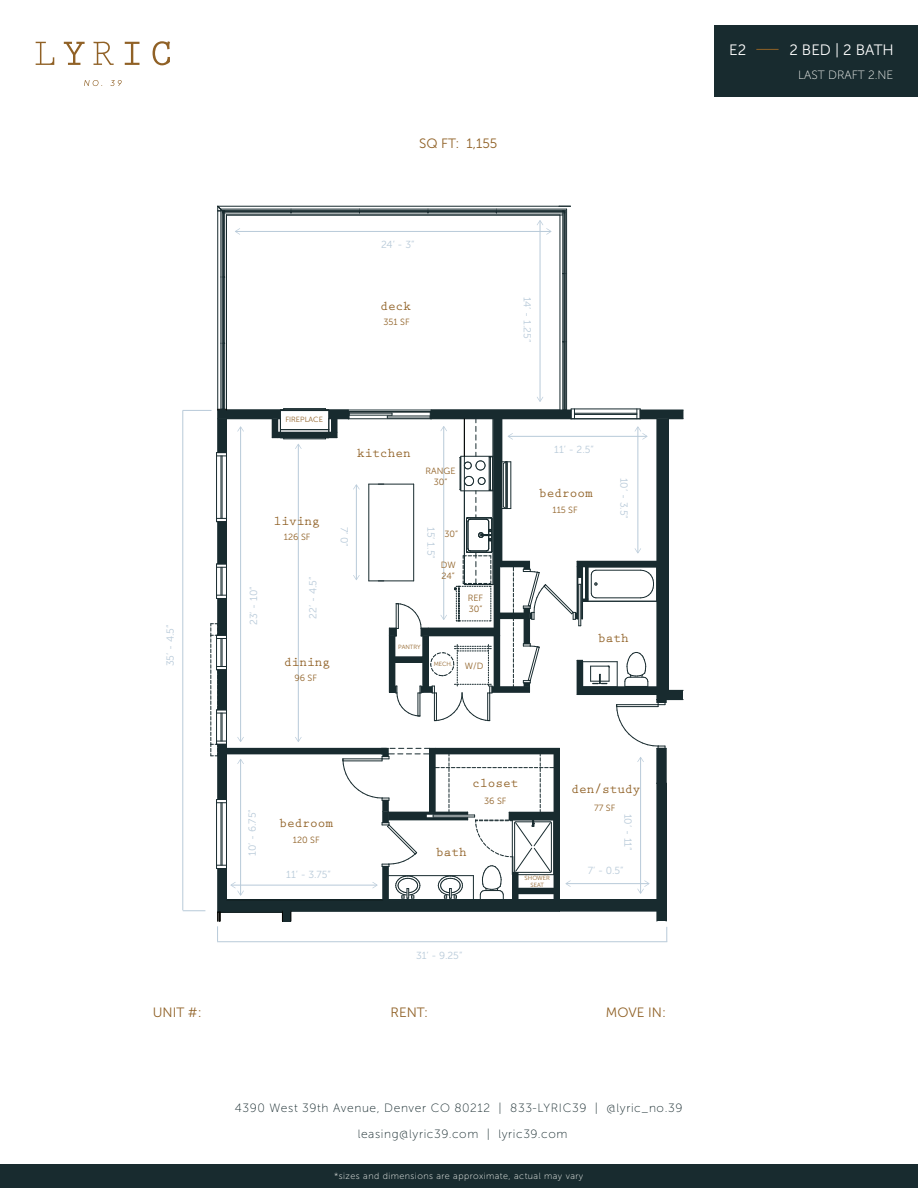
<style>
.page{position:relative;width:918px;height:1188px;background:#fff}
.page>*{position:absolute;margin:0;border:0;box-sizing:border-box;transform-origin:0 0}
.t1{font:15px "Museo Sans 300";color:#fff}
.t2{font:13.5px "Museo Sans 300";color:#906126}
.t3{font:700 12.75px "Prestige Elite Std";color:#906126}
.t4{font:12px "Museo Sans 100";letter-spacing:.05em;color:#182b2f}
.t5{font:12px "Museo Sans 100";color:#f7f9f5}
.t6{font:10.2px "Museo Sans 300";color:#b8cad9}
.t7{font:9px/10.8px "Museo Sans 300";color:#906126}
.t8{font:9px "Museo Sans 100";letter-spacing:.05em;color:#f7f9f5}
.t9{font:7.5px "Museo Sans 300";color:#906126}
.t10{font:6px/7.2px "Museo Sans 300";color:#906126;text-align:center}
</style>
<div class="page">
<div style="left:0;top:1164px;width:918px;height:24px;background:#182b2f"></div>
<div style="left:714px;top:25px;width:204px;height:71px;background:#182b2f"></div>
<svg style="left:756px;top:49px;width:23px;height:1px"></svg>
<svg style="left:36px;top:42px;width:18px;height:23px"></svg>
<svg style="left:64px;top:42px;width:21px;height:23px"></svg>
<svg style="left:94px;top:42px;width:20px;height:23px"></svg>
<svg style="left:125px;top:42px;width:14px;height:23px"></svg>
<svg style="left:153px;top:41px;width:17px;height:24px"></svg>
<svg style="left:84px;top:80px;width:18px;height:6px"></svg>
<svg style="left:110px;top:80px;width:12px;height:6px"></svg>
<hr style="left:226px;top:215px;width:337px;height:1px;background:#182b2f">
<hr style="left:218px;top:206px;width:341px;height:1px;background:#182b2f">
<hr style="left:560px;top:215px;width:1px;height:195px;background:#182b2f">
<hr style="left:226px;top:215px;width:1px;height:194px;background:#182b2f">
<hr style="left:217px;top:211px;width:1px;height:198px;background:#182b2f">
<hr style="left:224px;top:211px;width:1px;height:66px;background:#182b2f">
<hr style="left:224px;top:277px;width:1px;height:66px;background:#182b2f">
<hr style="left:224px;top:343px;width:1px;height:66px;background:#182b2f">
<hr style="left:221px;top:209px;width:1px;height:68px;background:#182b2f">
<hr style="left:221px;top:277px;width:1px;height:66px;background:#182b2f">
<hr style="left:221px;top:343px;width:1px;height:66px;background:#182b2f">
<hr style="left:222px;top:277px;width:1px;height:66px;background:#182b2f">
<hr style="left:223px;top:277px;width:1px;height:66px;background:#182b2f">
<hr style="left:222px;top:210px;width:1px;height:67px;background:#182b2f">
<hr style="left:223px;top:211px;width:1px;height:66px;background:#182b2f">
<hr style="left:222px;top:343px;width:1px;height:66px;background:#182b2f">
<hr style="left:223px;top:343px;width:1px;height:66px;background:#182b2f">
<hr style="left:223px;top:213px;width:68px;height:1px;background:#182b2f">
<svg style="left:217px;top:206px;width:8px;height:7px"></svg>
<hr style="left:221px;top:209px;width:70px;height:1px;background:#182b2f">
<hr style="left:496px;top:213px;width:69px;height:1px;background:#182b2f">
<hr style="left:428px;top:213px;width:68px;height:1px;background:#182b2f">
<hr style="left:359px;top:213px;width:69px;height:1px;background:#182b2f">
<hr style="left:291px;top:213px;width:68px;height:1px;background:#182b2f">
<hr style="left:291px;top:209px;width:68px;height:1px;background:#182b2f">
<hr style="left:359px;top:209px;width:69px;height:1px;background:#182b2f">
<hr style="left:428px;top:209px;width:68px;height:1px;background:#182b2f">
<hr style="left:496px;top:209px;width:71px;height:1px;background:#182b2f">
<hr style="left:223px;top:211px;width:68px;height:1px;background:#182b2f">
<hr style="left:222px;top:210px;width:69px;height:1px;background:#182b2f">
<hr style="left:291px;top:211px;width:68px;height:1px;background:#182b2f">
<hr style="left:291px;top:210px;width:68px;height:1px;background:#182b2f">
<hr style="left:359px;top:211px;width:69px;height:1px;background:#182b2f">
<hr style="left:359px;top:210px;width:69px;height:1px;background:#182b2f">
<hr style="left:428px;top:211px;width:68px;height:1px;background:#182b2f">
<hr style="left:428px;top:210px;width:68px;height:1px;background:#182b2f">
<hr style="left:563px;top:342px;width:1px;height:68px;background:#182b2f">
<hr style="left:566px;top:342px;width:1px;height:68px;background:#182b2f">
<hr style="left:563px;top:274px;width:1px;height:68px;background:#182b2f">
<hr style="left:566px;top:274px;width:1px;height:68px;background:#182b2f">
<hr style="left:565px;top:342px;width:1px;height:68px;background:#182b2f">
<hr style="left:564px;top:342px;width:1px;height:68px;background:#182b2f">
<hr style="left:565px;top:210px;width:1px;height:64px;background:#182b2f">
<hr style="left:496px;top:211px;width:68px;height:1px;background:#182b2f">
<hr style="left:496px;top:210px;width:69px;height:1px;background:#182b2f">
<hr style="left:564px;top:211px;width:1px;height:63px;background:#182b2f">
<hr style="left:563px;top:211px;width:1px;height:63px;background:#182b2f">
<svg style="left:559px;top:206px;width:12px;height:7px"></svg>
<hr style="left:566px;top:209px;width:1px;height:65px;background:#182b2f">
<hr style="left:565px;top:274px;width:1px;height:68px;background:#182b2f">
<hr style="left:564px;top:274px;width:1px;height:68px;background:#182b2f">
<hr style="left:284px;top:408px;width:41px;height:1px;background:#182b2f">
<hr style="left:182px;top:410px;width:1px;height:500px;background:#b8cad9">
<hr style="left:236px;top:231px;width:315px;height:1px;background:#b8cad9">
<svg style="left:235px;top:228px;width:5px;height:7px"></svg>
<hr style="left:540px;top:221px;width:1px;height:180px;background:#b8cad9">
<svg style="left:537px;top:397px;width:6px;height:5px"></svg>
<svg style="left:537px;top:220px;width:14px;height:15px"></svg>
<svg style="left:183px;top:409px;width:500px;height:533px"></svg>
<h2 class="t2" style="left:419px;top:136px;width:80px">SQ FT: 1,155</h2>
<p class="t6" style="left:165px;top:666px;width:43px;rotate:-90deg">35’ - 4.5”</p>
<p class="t6" style="left:381px;top:239px;width:35px">24’ - 3”</p>
<p class="t3" style="left:380px;top:299px;width:32px">deck</p>
<p class="t7" style="left:383px;top:316px;width:28px">351 SF</p>
<p class="t9" style="left:285px;top:416px;width:39px">FIREPLACE</p>
<p class="t3" style="left:357px;top:447px;width:55px">kitchen</p>
<p class="t7" style="left:426px;top:466px;width:31px;text-align:center">RANGE<br>30”</p>
<p class="t3" style="left:274px;top:514px;width:48px">living</p>
<p class="t7" style="left:284px;top:532px;width:28px">126 SF</p>
<p class="t6" style="left:248px;top:625px;width:40px;rotate:-90deg">23’ - 10”</p>
<p class="t6" style="left:308px;top:619px;width:43px;rotate:-90deg">22’ - 4.5”</p>
<p class="t3" style="left:284px;top:655px;width:48px">dining</p>
<p class="t7" style="left:294px;top:673px;width:24px">96 SF</p>
<p class="t6" style="left:350px;top:527px;width:22px;rotate:90deg">7’ 0”</p>
<p class="t6" style="left:436px;top:527px;width:33px;rotate:90deg">15’ 1.5”</p>
<p class="t7" style="left:444px;top:528px;width:15px">30”</p>
<p class="t7" style="left:441px;top:560px;width:16px">DW<br>24”</p>
<p class="t7" style="left:468px;top:593px;width:17px">REF<br>30”</p>
<p class="t10" style="left:398px;top:643px;width:24px">PANTRY</p>
<p class="t10" style="left:434px;top:661px;width:20px">MECH.</p>
<p class="t7" style="left:465px;top:661px;width:20px">W/D</p>
<p class="t6" style="left:533px;top:297px;width:47px;rotate:90deg">14’ - 1.25”</p>
<p class="t6" style="left:554px;top:444px;width:41px">11’ - 2.5”</p>
<p class="t3" style="left:539px;top:486px;width:55px">bedroom</p>
<p class="t7" style="left:552px;top:504px;width:27px">115 SF</p>
<p class="t6" style="left:630px;top:478px;width:43px;rotate:90deg">10’ - 3.5”</p>
<p class="t3" style="left:598px;top:632px;width:32px">bath</p>
<p class="t6" style="left:247px;top:856px;width:48px;rotate:-90deg">10’ - 6.75”</p>
<p class="t3" style="left:279px;top:816px;width:55px">bedroom</p>
<p class="t7" style="left:293px;top:834px;width:28px">120 SF</p>
<p class="t3" style="left:472px;top:776px;width:48px">closet</p>
<p class="t3" style="left:436px;top:845px;width:32px">bath</p>
<p class="t7" style="left:484px;top:795px;width:24px">36 SF</p>
<p class="t3" style="left:572px;top:782px;width:71px">den/study</p>
<p class="t7" style="left:594px;top:803px;width:23px">77 SF</p>
<p class="t6" style="left:634px;top:814px;width:38px;rotate:90deg">10’ - 11”</p>
<p class="t6" style="left:286px;top:869px;width:46px">11’ - 3.75”</p>
<p class="t6" style="left:416px;top:950px;width:48px">31’ - 9.25”</p>
<p class="t10" style="left:525px;top:874px;width:27px">SHOWER<br>SEAT</p>
<p class="t6" style="left:588px;top:865px;width:37px">7’ - 0.5”</p>
<h2 class="t2" style="left:153px;top:1005px;width:50px">UNIT #:</h2>
<h2 class="t2" style="left:391px;top:1005px;width:39px">RENT:</h2>
<h2 class="t2" style="left:606px;top:1005px;width:61px">MOVE IN:</h2>
<p class="t4" style="left:235px;top:1102px;width:449px">4390 West 39th Avenue, Denver CO 80212 | 833-LYRIC39 | @lyric_no.39</p>
<p class="t4" style="left:358px;top:1127px;width:211px">leasing@lyric39.com | lyric39.com</p>
<p class="t8" style="left:334px;top:1171px;width:251px">*sizes and dimensions are approximate, actual may vary</p>
<h1 class="t1" style="left:729px;top:42px;width:19px">E2</h1>
<h1 class="t1" style="left:789px;top:42px;width:106px">2 BED | 2 BATH</h1>
<p class="t5" style="left:798px;top:69px;width:97px">LAST DRAFT 2.NE</p>
</div>
